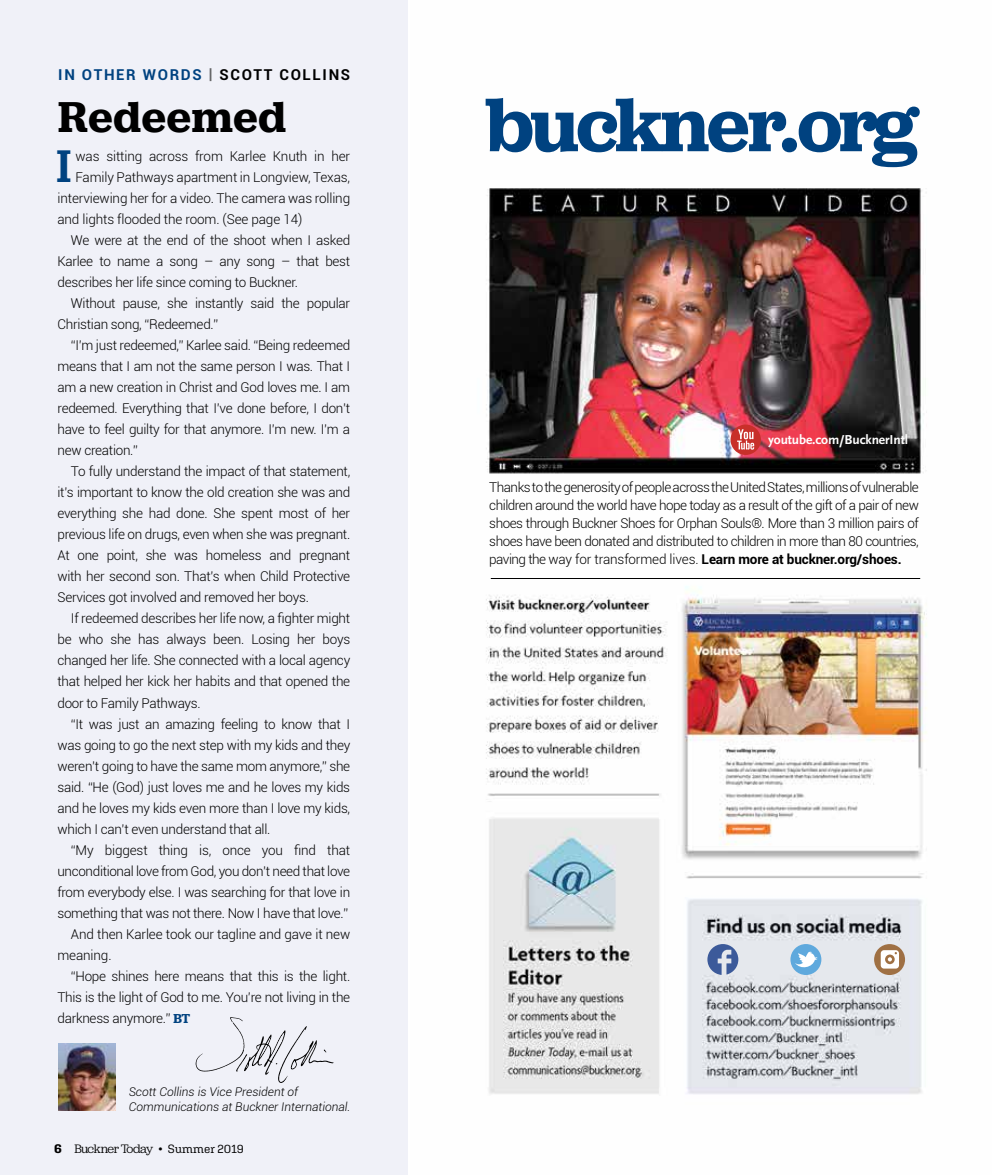
<style>
.page{position:relative;width:999px;height:1175px;background:#fff}
.page>*{position:absolute;margin:0;border:0;box-sizing:border-box;transform-origin:0 0}
.t1{font:600 79.05px "Jubilat";letter-spacing:-.03em;color:#004280}
.t2{font:500 47.7px "Jubilat";color:#004280}
.t3{font:600 45px "Jubilat";letter-spacing:.02em;color:#000}
.t4{font:700 15px "Roboto";letter-spacing:.11em;color:#004280}
.t5{font:300 13.5px/18px "Roboto";letter-spacing:-.02em;color:#000;text-align:justify}
.t6{font:700 13.5px "Scala Sans";letter-spacing:-.01em;color:#fff}
.t7{font:12.75px "Jubilat";letter-spacing:-.05em;color:#000}
.t8{font:italic 300 12px/14.4px "Roboto";color:#000}
.s1{color:#636466}
.s2{color:#000}
.s3{font-family:"Jubilat";font-weight:600;color:#004280}
.s4{font-family:"Aglet Slab";font-weight:700}
.s5{font-family:"Aglet Slab"}
.s6{font-family:"Aglet Slab";font-size:12px}
.s7{font-weight:700}
</style>
<div class="page">
<img style="left:486px;top:188px;width:441px;height:906px">
<svg style="left:707px;top:944px;width:31px;height:31px"></svg>
<div style="left:790px;top:944px;width:31px;height:31px;background:#5fa9dd;border-radius:50%"></div>
<svg style="left:795px;top:951px;width:23px;height:19px"></svg>
<div style="left:874px;top:944px;width:31px;height:31px;background:#9f7043;border-radius:50%"></div>
<div style="left:881px;top:950px;width:18px;height:18px;background:#fff;border-radius:3px"></div>
<svg style="left:885px;top:952px;width:12px;height:12px"></svg>
<div style="left:731px;top:424px;width:30px;height:31px;background:#c8302a;border-radius:50%"></div>
<svg style="left:737px;top:429px;width:17px;height:20px"></svg>
<hr style="left:491px;top:578px;width:429px;height:1px;background:#000">
<div style="left:0;top:0;width:407px;height:1174px;background:#f0f1f8"></div>
<svg style="left:196px;top:1017px;width:138px;height:66px"></svg>
<img style="left:58px;top:1044px;width:57px;height:66px">
<p class="t4" style="left:58px;top:64px;width:293px">IN OTHER WORDS <span class="s1">|</span> <span class="s2">SCOTT COLLINS</span></p>
<h3 class="t3" style="left:58px;top:88px;width:229px">Redeemed</h3>
<h2 class="t2" style="left:57px;top:135px;width:16px">I</h2>
<p class="t5" style="left:76px;top:147px;width:276px">was sitting across from Karlee Knuth in her</p>
<p class="t5" style="left:76px;top:168px;width:276px">Family Pathways apartment in Longview, Texas,</p>
<p class="t5" style="left:57px;top:189px;width:294px">interviewing her for a video. The camera was rolling</p>
<p class="t5" style="left:57px;top:210px;width:246px">and lights flooded the room. (See page 14)</p>
<p class="t5" style="left:71px;top:231px;width:281px">We were at the end of the shoot when I asked</p>
<p class="t5" style="left:57px;top:252px;width:294px">Karlee to name a song – any song – that best</p>
<p class="t5" style="left:57px;top:273px;width:242px">describes her life since coming to Buckner.</p>
<p class="t5" style="left:71px;top:294px;width:281px">Without pause, she instantly said the popular</p>
<p class="t5" style="left:57px;top:315px;width:162px">Christian song, “Redeemed.”</p>
<p class="t5" style="left:71px;top:336px;width:281px">“I’m just redeemed,” Karlee said. “Being redeemed</p>
<p class="t5" style="left:57px;top:357px;width:294px">means that I am not the same person I was. That I</p>
<p class="t5" style="left:57px;top:378px;width:294px">am a new creation in Christ and God loves me. I am</p>
<p class="t5" style="left:57px;top:399px;width:294px">redeemed. Everything that I’ve done before, I don’t</p>
<p class="t5" style="left:57px;top:420px;width:294px">have to feel guilty for that anymore. I’m new. I’m a</p>
<p class="t5" style="left:57px;top:441px;width:82px">new creation.”</p>
<p class="t5" style="left:71px;top:462px;width:281px">To fully understand the impact of that statement,</p>
<p class="t5" style="left:57px;top:483px;width:294px">it’s important to know the old creation she was and</p>
<p class="t5" style="left:57px;top:504px;width:294px">everything she had done. She spent most of her</p>
<p class="t5" style="left:57px;top:525px;width:294px">previous life on drugs, even when she was pregnant.</p>
<p class="t5" style="left:57px;top:546px;width:294px">At one point, she was homeless and pregnant</p>
<p class="t5" style="left:57px;top:567px;width:294px">with her second son. That’s when Child Protective</p>
<p class="t5" style="left:57px;top:588px;width:253px">Services got involved and removed her boys.</p>
<p class="t5" style="left:71px;top:609px;width:281px">If redeemed describes her life now, a fighter might</p>
<p class="t5" style="left:57px;top:630px;width:294px">be who she has always been. Losing her boys</p>
<p class="t5" style="left:57px;top:651px;width:294px">changed her life. She connected with a local agency</p>
<p class="t5" style="left:57px;top:672px;width:294px">that helped her kick her habits and that opened the</p>
<p class="t5" style="left:57px;top:693px;width:145px">door to Family Pathways.</p>
<p class="t5" style="left:71px;top:714px;width:281px">“It was just an amazing feeling to know that I</p>
<p class="t5" style="left:57px;top:735px;width:294px">was going to go the next step with my kids and they</p>
<p class="t5" style="left:57px;top:756px;width:294px">weren’t going to have the same mom anymore,” she</p>
<p class="t5" style="left:57px;top:777px;width:294px">said. “He (God) just loves me and he loves my kids</p>
<p class="t5" style="left:57px;top:798px;width:294px">and he loves my kids even more than I love my kids,</p>
<p class="t5" style="left:57px;top:819px;width:214px">which I can’t even understand that all.</p>
<p class="t5" style="left:71px;top:840px;width:281px">“My biggest thing is, once you find that</p>
<p class="t5" style="left:57px;top:861px;width:294px">unconditional love from God, you don’t need that love</p>
<p class="t5" style="left:57px;top:882px;width:294px">from everybody else. I was searching for that love in</p>
<p class="t5" style="left:57px;top:903px;width:292px">something that was not there. Now I have that love.”</p>
<p class="t5" style="left:71px;top:924px;width:281px">And then Karlee took our tagline and gave it new</p>
<p class="t5" style="left:57px;top:945px;width:56px">meaning.</p>
<p class="t5" style="left:71px;top:966px;width:281px">“Hope shines here means that this is the light.</p>
<p class="t5" style="left:57px;top:987px;width:294px">This is the light of God to me. You’re not living in the</p>
<p class="t5" style="left:57px;top:1008px;width:134px">darkness anymore.” <span class="s3">BT</span></p>
<p class="t8" style="left:129px;top:1084px;width:223px">Scott Collins is Vice President of<br>Communications at Buckner International.</p>
<p class="t7" style="left:54px;top:1141px;width:191px"><span class="s4">6</span> Buckner Today <span class="s5">•</span> <span class="s6">Summer 2019</span></p>
<h1 class="t1" style="left:485px;top:74px;width:434px">buckner.org</h1>
<p class="t6" style="left:768px;top:433px;width:141px">youtube.com/BucknerIntl</p>
<p class="t5" style="left:489px;top:477px;width:431px">Thanks to the generosity of people across the United States, millions of vulnerable children around the world have hope today as a result of the gift of a pair of new shoes through Buckner Shoes for Orphan Souls®. More than 3 million pairs of shoes have been donated and distributed to children in more than 80 countries, paving the way for transformed lives. <span class="s7">Learn more at buckner.org/shoes.</span></p>
</div>
